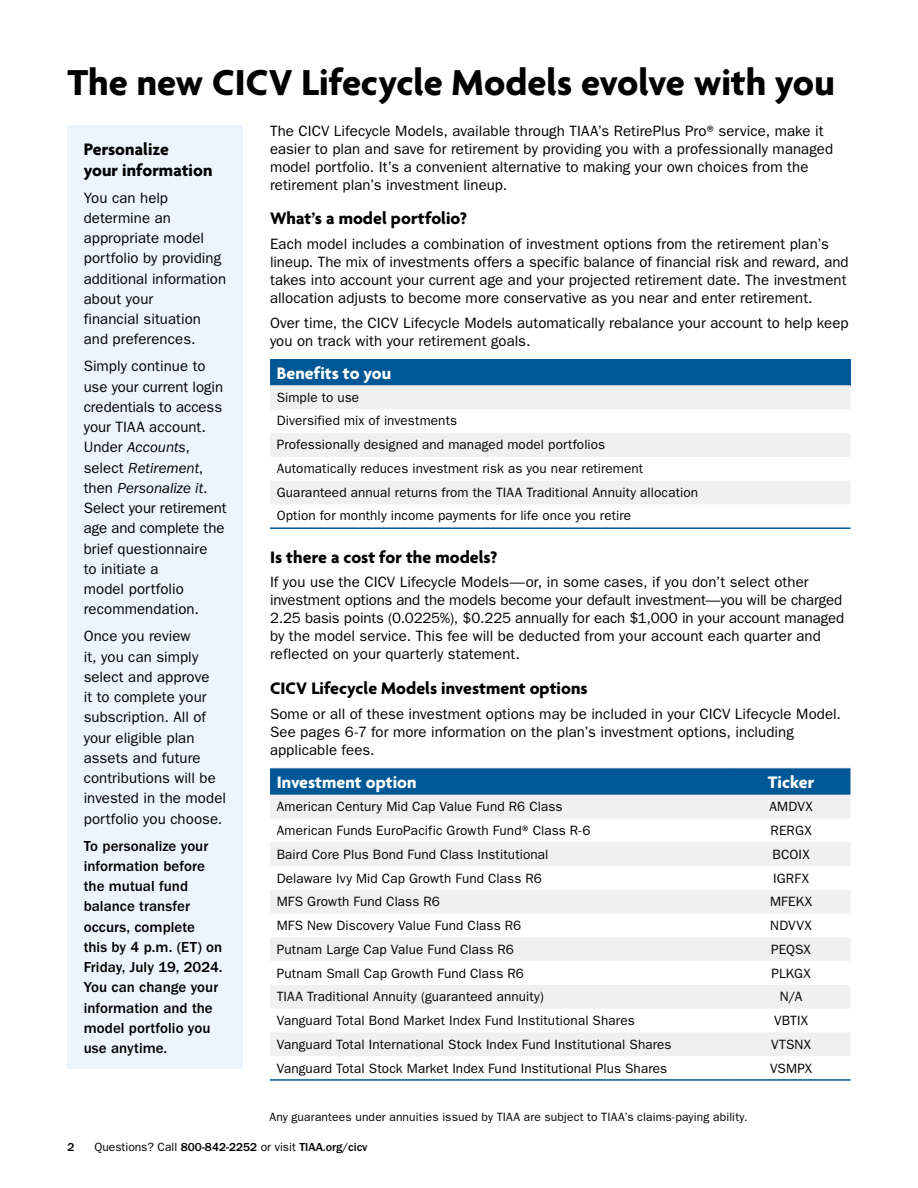
<style>
.page{position:relative;width:918px;height:1188px;background:#fff}
.page>*{position:absolute;margin:0;border:0;box-sizing:border-box;transform-origin:0 0}
.Heading{font:700 39px "Agenda";color:#000}
.Subhead__H2{font:700 18px/21px "Agenda";color:#000}
.Table_col_hds{font:700 18px "Agenda";color:#fff}
.Body_text__P{font:15px/20.2px "ITC Franklin Gothic Std";letter-spacing:.005em;color:#000}
.Body_text__P-2{font:500 15px/20.2px "ITC Franklin Gothic Std";color:#000}
.Table_body_text{font:13.5px "ITC Franklin Gothic Std";letter-spacing:.01em;color:#000}
.Body_text__P-3{font:12px "ITC Franklin Gothic Std";letter-spacing:.015em;color:#000}
.t1{font:500 12px "ITC Franklin Gothic Std";color:#000}
.s1{font-style:italic}
.s2{font-weight:400}
</style>
<div class="page">
<div style="left:270px;top:359px;width:580px;height:27px;background:#005795"></div>
<svg style="left:270px;top:386px;width:580px;height:118px;fill:#f0f0f0"></svg>
<hr style="left:270px;top:385px;width:580px;height:1px;background:#d0d0d0">
<hr style="left:270px;top:527px;width:580px;height:2px;background:#005795">
<svg style="left:270px;top:768px;width:580px;height:27px;background:#055a97"></svg>
<svg style="left:270px;top:795px;width:580px;height:261px;fill:#f0f0f0"></svg>
<hr style="left:270px;top:1079px;width:462px;height:2px;background:#005795">
<hr style="left:732px;top:1079px;width:118px;height:2px;background:#005795">
<div style="left:68px;top:126px;width:175px;height:943px;background:#ecf5fd"></div>
<hr style="left:917px;top:0;width:1px;height:472px;background:#ebf6f9">
<p class="Heading" style="left:68px;top:62px;width:769px">The new CICV Lifecycle Models evolve with you</p>
<p class="Body_text__P" style="left:270px;top:122px;width:565px;line-height:18px">The CICV Lifecycle Models, available through TIAA’s RetirePlus Pro® service, make it easier to plan and save for retirement by providing you with a professionally managed model portfolio. It’s a convenient alternative to making your own choices from the retirement plan’s investment lineup.</p>
<h2 class="Subhead__H2" style="left:270px;top:209px;width:198px">What’s a model portfolio?</h2>
<p class="Body_text__P" style="left:270px;top:235px;width:580px;line-height:18px">Each model includes a combination of investment options from the retirement plan’s lineup. The mix of investments offers a specific balance of financial risk and reward, and takes into account your current age and your projected retirement date. The investment allocation adjusts to become more conservative as you near and enter retirement.</p>
<p class="Body_text__P" style="left:270px;top:314px;width:580px;line-height:18px">Over time, the CICV Lifecycle Models automatically rebalance your account to help keep you on track with your retirement goals.</p>
<p class="Table_col_hds" style="left:277px;top:363px;width:116px">Benefits to you</p>
<p class="Table_body_text" style="left:277px;top:389px;width:84px">Simple to use</p>
<p class="Table_body_text" style="left:277px;top:413px;width:182px">Diversified mix of investments</p>
<p class="Table_body_text" style="left:277px;top:437px;width:330px">Professionally designed and managed model portfolios</p>
<p class="Table_body_text" style="left:277px;top:461px;width:368px">Automatically reduces investment risk as you near retirement</p>
<p class="Table_body_text" style="left:277px;top:484px;width:423px">Guaranteed annual returns from the TIAA Traditional Annuity allocation</p>
<p class="Table_body_text" style="left:277px;top:508px;width:356px">Option for monthly income payments for life once you retire</p>
<p class="Subhead__H2" style="left:270px;top:548px;width:229px">Is there a cost for the models?</p>
<p class="Body_text__P" style="left:270px;top:573px;width:576px;line-height:18px">If you use the CICV Lifecycle Models—or, in some cases, if you don’t select other investment options and the models become your default investment—you will be charged 2.25 basis points (0.0225%), $0.225 annually for each $1,000 in your account managed by the model service. This fee will be deducted from your account each quarter and reflected on your quarterly statement.</p>
<h2 class="Subhead__H2" style="left:270px;top:679px;width:319px">CICV Lifecycle Models investment options</h2>
<p class="Body_text__P" style="left:270px;top:705px;width:573px;line-height:18px">Some or all of these investment options may be included in your CICV Lifecycle Model.<br>See pages 6-7 for more information on the plan’s investment options, including applicable fees.</p>
<p class="Table_col_hds" style="left:277px;top:772px;width:141px">Investment option</p>
<p class="Table_col_hds" style="left:768px;top:772px;width:48px">Ticker</p>
<p class="Table_body_text" style="left:277px;top:799px;width:287px">American Century Mid Cap Value Fund R6 Class</p>
<p class="Table_body_text" style="left:769px;top:799px;width:45px">AMDVX</p>
<p class="Table_body_text" style="left:277px;top:823px;width:315px">American Funds EuroPacific Growth Fund® Class R-6</p>
<p class="Table_body_text" style="left:771px;top:823px;width:43px">RERGX</p>
<p class="Table_body_text" style="left:277px;top:847px;width:273px">Baird Core Plus Bond Fund Class Institutional</p>
<p class="Table_body_text" style="left:773px;top:847px;width:39px">BCOIX</p>
<p class="Table_body_text" style="left:277px;top:870px;width:267px">Delaware Ivy Mid Cap Growth Fund Class R6</p>
<p class="Table_body_text" style="left:773px;top:870px;width:37px">IGRFX</p>
<p class="Table_body_text" style="left:277px;top:894px;width:165px">MFS Growth Fund Class R6</p>
<p class="Table_body_text" style="left:770px;top:894px;width:44px">MFEKX</p>
<p class="Table_body_text" style="left:277px;top:918px;width:246px">MFS New Discovery Value Fund Class R6</p>
<p class="Table_body_text" style="left:770px;top:918px;width:43px">NDVVX</p>
<p class="Table_body_text" style="left:277px;top:942px;width:239px">Putnam Large Cap Value Fund Class R6</p>
<p class="Table_body_text" style="left:771px;top:942px;width:41px">PEQSX</p>
<p class="Table_body_text" style="left:277px;top:965px;width:249px">Putnam Small Cap Growth Fund Class R6</p>
<p class="Table_body_text" style="left:771px;top:965px;width:41px">PLKGX</p>
<p class="Table_body_text" style="left:277px;top:989px;width:269px">TIAA Traditional Annuity (guaranteed annuity)</p>
<p class="Table_body_text" style="left:780px;top:989px;width:24px">N/A</p>
<p class="Table_body_text" style="left:277px;top:1013px;width:360px">Vanguard Total Bond Market Index Fund Institutional Shares</p>
<p class="Table_body_text" style="left:774px;top:1013px;width:36px">VBTIX</p>
<p class="Table_body_text" style="left:277px;top:1037px;width:396px">Vanguard Total International Stock Index Fund Institutional Shares</p>
<p class="Table_body_text" style="left:771px;top:1037px;width:42px">VTSNX</p>
<p class="Table_body_text" style="left:277px;top:1060px;width:392px">Vanguard Total Stock Market Index Fund Institutional Plus Shares</p>
<p class="Table_body_text" style="left:770px;top:1060px;width:44px">VSMPX</p>
<h2 class="Subhead__H2" style="left:84px;top:140px;width:130px">Personalize<br>your information</h2>
<p class="Body_text__P" style="left:84px;top:188px;width:144px">You can help determine an appropriate model portfolio by providing additional information about your<br>financial situation and preferences.</p>
<p class="Body_text__P" style="left:84px;top:356px;width:144px">Simply continue to use your current login credentials to access your TIAA account.<br>Under <span class="s1">Accounts</span>, select <span class="s1">Retirement</span>, then <span class="s1">Personalize it</span>.<br>Select your retirement age and complete the brief questionnaire<br>to initiate a<br>model portfolio recommendation.</p>
<p class="Body_text__P" style="left:84px;top:626px;width:144px">Once you review<br>it, you can simply select and approve<br>it to complete your subscription. All of your eligible plan assets and future contributions will be invested in the model portfolio you choose.</p>
<p class="Body_text__P-2" style="left:84px;top:836px;width:140px">To personalize your information before the mutual fund balance transfer occurs, complete<br>this by 4 p.m. (ET) on<br>Friday, July 19, 2024.<br>You can change your information and the model portfolio you use anytime.</p>
<p class="Body_text__P-3" style="left:269px;top:1110px;width:480px">Any guarantees under annuities issued by TIAA are subject to TIAA’s claims-paying ability.</p>
<p class="t1" style="left:68px;top:1140px;width:9px">2</p>
<p class="t1" style="left:94px;top:1140px;width:275px"><span class="s2">Questions? Call</span> 800-842-2252 <span class="s2">or visit</span> TIAA.org/cicv</p>
</div>
